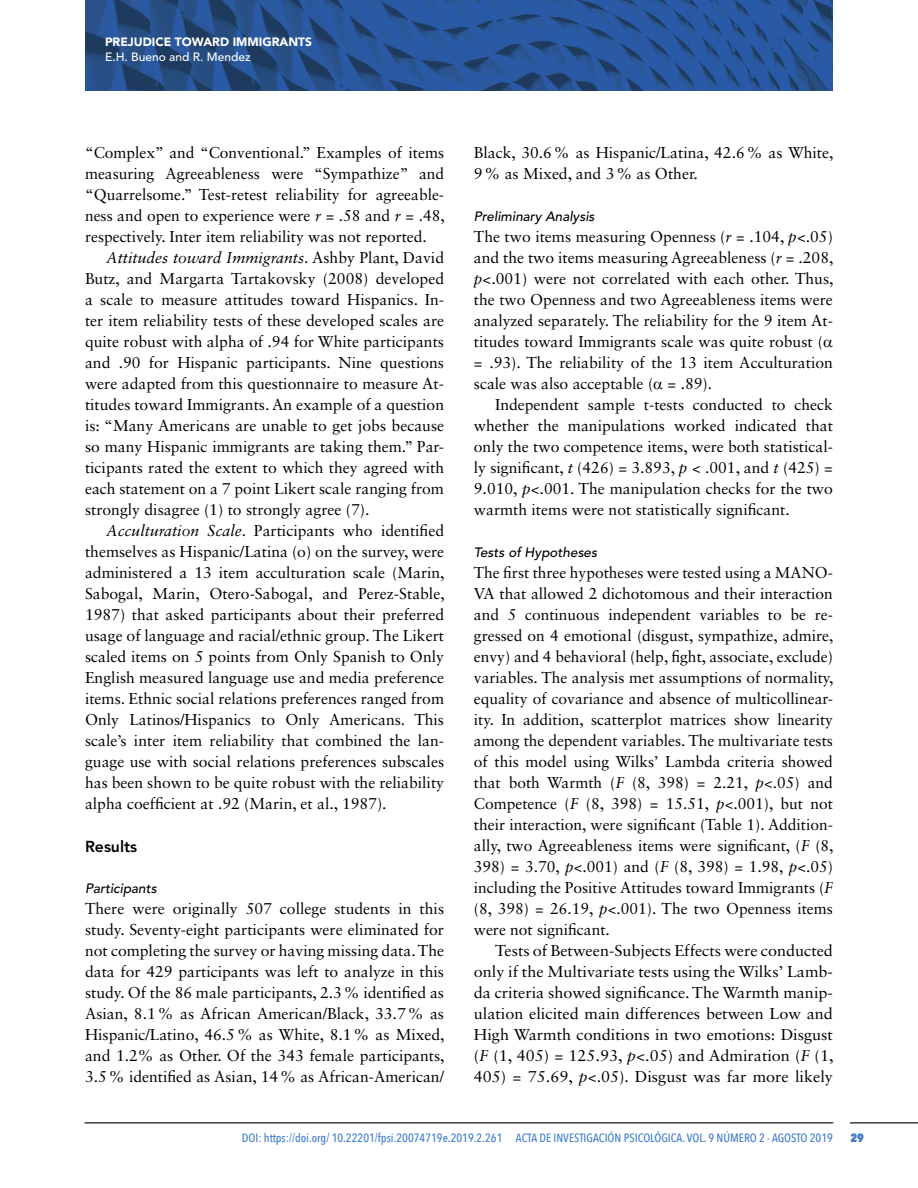
<style>
.page{position:relative;width:918px;height:1188px;background:#fff}
.page>*{position:absolute;margin:0;border:0;box-sizing:border-box;transform-origin:0 0}
.t1{font:15.75px/21px "Sabon LT Std";color:#000;text-align:justify}
.t2{font:800 15.75px "Avenir LT Std";color:#000}
.t3{font:italic 500 13.5px "Avenir LT Std";color:#000}
.t4{font:500 12px "Avenir Next Condensed";color:#407cc9}
.t5{font:900 12px "Avenir LT Std";color:#fff}
.t6{font:500 12px "Avenir LT Std";color:#fff}
.t7{font:800 12px "Avenir Next Condensed";color:#407cc9}
.s1{font-style:italic}
</style>
<div class="page">
<img style="left:85px;top:0;width:748px;height:91px">
<hr style="left:85px;top:1122px;width:748px;height:1px;background:#000">
<hr style="left:850px;top:1122px;width:68px;height:1px;background:#000">
<p class="t5" style="left:105px;top:35px;width:208px">PREJUDICE TOWARD IMMIGRANTS</p>
<p class="t6" style="left:105px;top:50px;width:147px">E.H. Bueno and R. Mendez</p>
<p class="t1" style="left:85px;top:142px;width:361px">“Complex” and “Conventional.” Examples of items measuring Agreeableness were “Sympathize” and “Quarrelsome.” Test-retest reliability for agreeable&shy;ness and open to experience were <span class="s1">r</span> = .58 and <span class="s1">r</span> = .48, respectively. Inter item reliability was not reported.</p>
<p class="t1" style="left:85px;top:247px;width:361px;text-indent:21px"><span class="s1">Attitudes toward Immigrants</span>. Ashby Plant, David Butz, and Margarta Tartakovsky (2008) developed a scale to measure attitudes toward Hispanics. In&shy;ter item reliability tests of these developed scales are quite robust with alpha of .94 for White participants and .90 for Hispanic participants. Nine questions were adapted from this questionnaire to measure At&shy;titudes toward Immigrants. An example of a question is: “Many Americans are unable to get jobs because so many Hispanic immigrants are taking them.” Par&shy;ticipants rated the extent to which they agreed with each statement on a 7 point Likert scale ranging from strongly disagree (1) to strongly agree (7).</p>
<p class="t1" style="left:85px;top:520px;width:361px;text-indent:21px"><span class="s1">Acculturation Scale</span>. Participants who identified themselves as Hispanic/Latina (o) on the survey, were administered a 13 item acculturation scale (Marin, Sabogal, Marin, Otero-Sabogal, and Perez-Stable, 1987) that asked participants about their preferred usage of language and racial/ethnic group. The Likert scaled items on 5 points from Only Spanish to Only English measured language use and media preference items. Ethnic social relations preferences ranged from Only Latinos/Hispanics to Only Americans. This scale’s inter item reliability that combined the lan&shy;guage use with social relations preferences subscales has been shown to be quite robust with the reliability alpha coefficient at .92 (Marin, et al., 1987).</p>
<p class="t2" style="left:85px;top:837px;width:54px">Results</p>
<p class="t3" style="left:85px;top:880px;width:73px">Participants</p>
<p class="t1" style="left:85px;top:898px;width:361px">There were originally 507 college students in this study. Seventy-eight participants were eliminated for not completing the survey or having missing data. The data for 429 participants was left to analyze in this study. Of the 86 male participants, 2.3% identified as Asian, 8.1% as African American/Black, 33.7% as Hispanic/Latino, 46.5% as White, 8.1% as Mixed, and 1.2% as Other. Of the 343 female participants, 3.5% identified as Asian, 14% as African-American/</p>
<p class="t1" style="left:474px;top:142px;width:361px">Black, 30.6% as Hispanic/Latina, 42.6% as White,<br>9% as Mixed, and 3% as Other.</p>
<p class="t3" style="left:474px;top:208px;width:122px">Preliminary Analysis</p>
<p class="t1" style="left:474px;top:226px;width:361px;text-align:left">The two items measuring Openness (<span class="s1">r</span> = .104, <span class="s1">p</span>&lt;.05) and the two items measuring Agreeableness (<span class="s1">r</span> = .208, <span class="s1">p</span>&lt;.001) were not correlated with each other. Thus, the two Openness and two Agreeableness items were analyzed separately. The reliability for the 9 item At&shy;titudes toward Immigrants scale was quite robust ( = .93). The reliability of the 13 item Acculturation scale was also acceptable ( = .89).</p>
<p class="t1" style="left:474px;top:394px;width:361px;text-indent:21px">Independent sample t-tests conducted to check whether the manipulations worked indicated that only the two competence items, were both statistical&shy;ly significant, <span class="s1">t</span> (426) = 3.893, <span class="s1">p</span> &lt; .001, and <span class="s1">t</span> (425) = 9.010, <span class="s1">p</span>&lt;.001. The manipulation checks for the two warmth items were not statistically significant.</p>
<p class="t3" style="left:474px;top:544px;width:125px">Tests of Hypotheses</p>
<p class="t1" style="left:474px;top:562px;width:361px">The first three hypotheses were tested using a MANO-VA that allowed 2 dichotomous and their interaction and 5 continuous independent variables to be re&shy;gressed on 4 emotional (disgust, sympathize, admire, envy) and 4 behavioral (help, fight, associate, exclude) variables. The analysis met assumptions of normality, equality of covariance and absence of multicollinear&shy;ity. In addition, scatterplot matrices show linearity among the dependent variables. The multivariate tests of this model using Wilks’ Lambda criteria showed that both Warmth (<span class="s1">F</span> (8, 398) = 2.21, <span class="s1">p</span>&lt;.05) and Competence (<span class="s1">F</span> (8, 398) = 15.51, <span class="s1">p</span>&lt;.001), but not their interaction, were significant (Table 1). Addition&shy;ally, two Agreeableness items were significant, (<span class="s1">F</span> (8, 398) = 3.70, <span class="s1">p</span>&lt;.001) and (<span class="s1">F</span> (8, 398) = 1.98, <span class="s1">p</span>&lt;.05) including the Positive Attitudes toward Immigrants (<span class="s1">F </span>(8, 398) = 26.19, <span class="s1">p</span>&lt;.001). The two Openness items were not significant.</p>
<p class="t1" style="left:474px;top:940px;width:361px;text-indent:21px">Tests of Between-Subjects Effects were conducted only if the Multivariate tests using the Wilks’ Lamb&shy;da criteria showed significance. The Warmth manip&shy;ulation elicited main differences between Low and High Warmth conditions in two emotions: Disgust (<span class="s1">F</span> (1, 405) = 125.93, <span class="s1">p</span>&lt;.05) and Admiration (<span class="s1">F</span> (1, 405) = 75.69, <span class="s1">p</span>&lt;.05). Disgust was far more likely</p>
<p class="t4" style="left:242px;top:1130px;width:593px">DOI: https://doi.org/ 10.22201/fpsi.20074719e.2019.2.261 ACTA DE INVESTIGACIÓN PSICOLÓGICA. VOL. 9 NÚMERO 2 · AGOSTO 2019</p>
<p class="t7" style="left:850px;top:1130px;width:15px">29</p>
</div>
